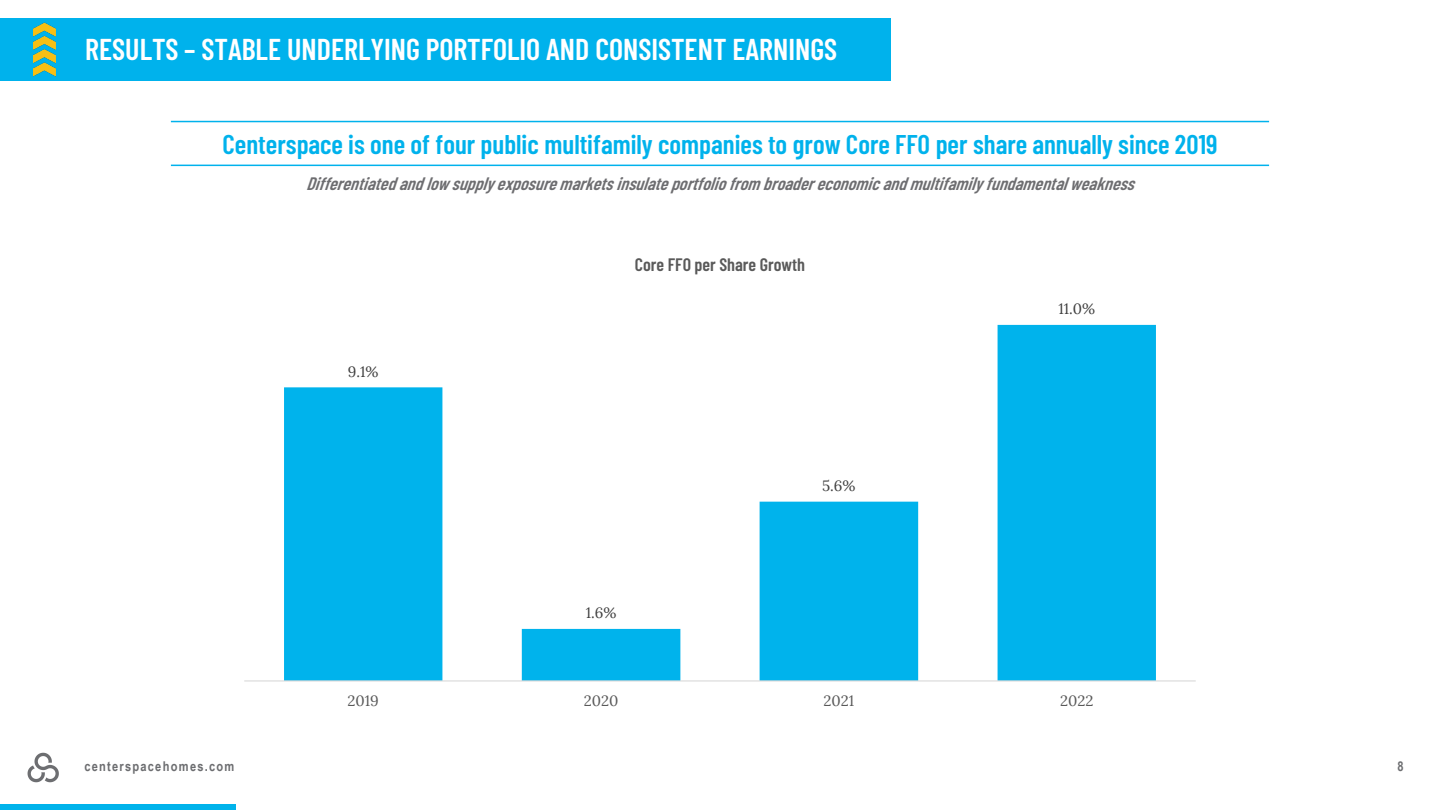
<style>
.page{position:relative;width:1440px;height:810px;background:#fff}
.page>*{position:absolute;margin:0;border:0;box-sizing:border-box;transform-origin:0 0}
.t1{font:600 30px "Barlow Condensed";color:#fff}
.t2{font:600 30px "Barlow Condensed";letter-spacing:.075em;color:#fff}
.t3{font:600 27px "Barlow Condensed";color:#00b2ec}
.t4{font:italic 600 18px "Barlow Condensed";color:#6d6d70}
.t5{font:600 18px "Barlow Condensed";color:#595959}
.t6{font:15px "Lora";color:#404040}
.t7{font:15px "Lora";letter-spacing:.005em;color:#595959}
.t8{font:700 13.5px "Arial Narrow";letter-spacing:.09em;color:#6c6d70}
</style>
<div class="page">
<svg style="left:28px;top:753px;width:31px;height:29px"></svg>
<div style="left:0;top:805px;width:236px;height:5px;background:#00b3eb"></div>
<div style="left:0;top:18px;width:891px;height:63px;background:#00b2ec"></div>
<svg style="left:284px;top:325px;width:872px;height:355px"></svg>
<hr style="left:244px;top:680px;width:952px;height:2px;background:#d9d9d9">
<hr style="left:171px;top:121px;width:1098px;height:1px;background:#00b2ec">
<hr style="left:171px;top:165px;width:1098px;height:1px;background:#00b2ec">
<img style="left:33px;top:22px;width:22px;height:54px">
<p class="t2" style="left:44px;top:26px;width:700px">STABLE UNDERLYING PO FOLIO = CONSISTENT EARNI GS</p>
<p class="t1" style="left:85px;top:28px;width:753px">RESULTS – STABLE UNDERLYING PORTFOLIO AND CONSISTENT EARNINGS</p>
<p class="t3" style="left:222px;top:125px;width:997px">Centerspace is one of four public multifamily companies to grow Core FFO per share annually since 2019</p>
<p class="t4" style="left:306px;top:171px;width:837px">Differentiatedandlowsupplyexposuremarketsinsulateportfoliofrombroadereconomicandmultifamilyfundamentalweakness</p>
<p class="t6" style="left:348px;top:360px;width:32px">9.1%</p>
<p class="t5" style="left:635px;top:252px;width:172px">Core FFO per Share Growth</p>
<p class="t6" style="left:586px;top:601px;width:32px">1.6%</p>
<p class="t6" style="left:822px;top:474px;width:35px">5.6%</p>
<p class="t6" style="left:1058px;top:297px;width:38px">11.0%</p>
<p class="t7" style="left:347px;top:689px;width:33px">2019</p>
<p class="t7" style="left:584px;top:689px;width:36px">2020</p>
<p class="t7" style="left:823px;top:689px;width:32px">2021</p>
<p class="t7" style="left:1060px;top:689px;width:35px">2022</p>
<p class="t8" style="left:84px;top:756px;width:152px">centerspacehomes.com</p>
<p class="t8" style="left:1398px;top:756px;width:8px">8</p>
</div>
